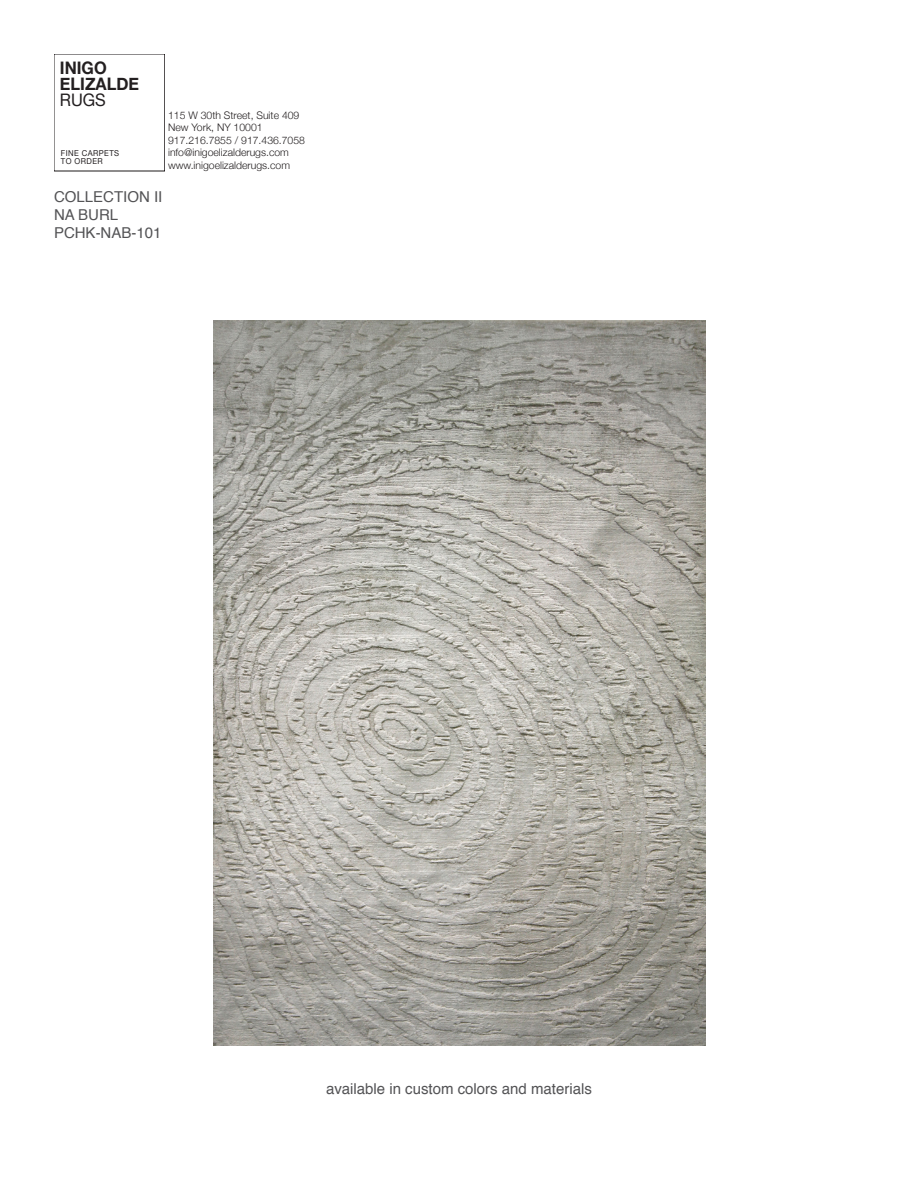
<style>
.page{position:relative;width:918px;height:1188px;background:#fff}
.page>*{position:absolute;margin:0;border:0;box-sizing:border-box;transform-origin:0 0}
.t1{font:700 17.25px/16px "Helvetica Neue";color:#231f20;scale:.95 1}
.t2{font:15px "Helvetica";color:#535355}
.t3{font:300 10.5px/12.6px "Helvetica Neue";color:#231f20}
.t4{font:8.1px/8.1px "Helvetica Neue";letter-spacing:.055em;color:#231f20;scale:.95 1}
.s1{font-weight:400}
</style>
<div class="page">
<img style="left:214px;top:321px;width:491px;height:724px">
<p class="t1" style="left:60px;top:59px;width:85px">INIGO<br>ELIZALDE<br><span class="s1">RUGS</span></p>
<p class="t4" style="left:61px;top:148px;width:63px">FINE CARPETS<br>TO ORDER</p>
<p class="t3" style="left:168px;top:108px;width:138px">115 W 30th Street, Suite 409<br>New York, NY 10001<br>917.216.7855 / 917.436.7058 info@inigoelizalderugs.com www.inigoelizalderugs.com</p>
<p class="t2" style="left:54px;top:185px;width:110px">COLLECTION II</p>
<p class="t2" style="left:54px;top:203px;width:66px">NA BURL</p>
<p class="t2" style="left:54px;top:221px;width:109px">PCHK-NAB-101</p>
<p class="t2" style="left:326px;top:1077px;width:267px">available in custom colors and materials</p>
</div>
